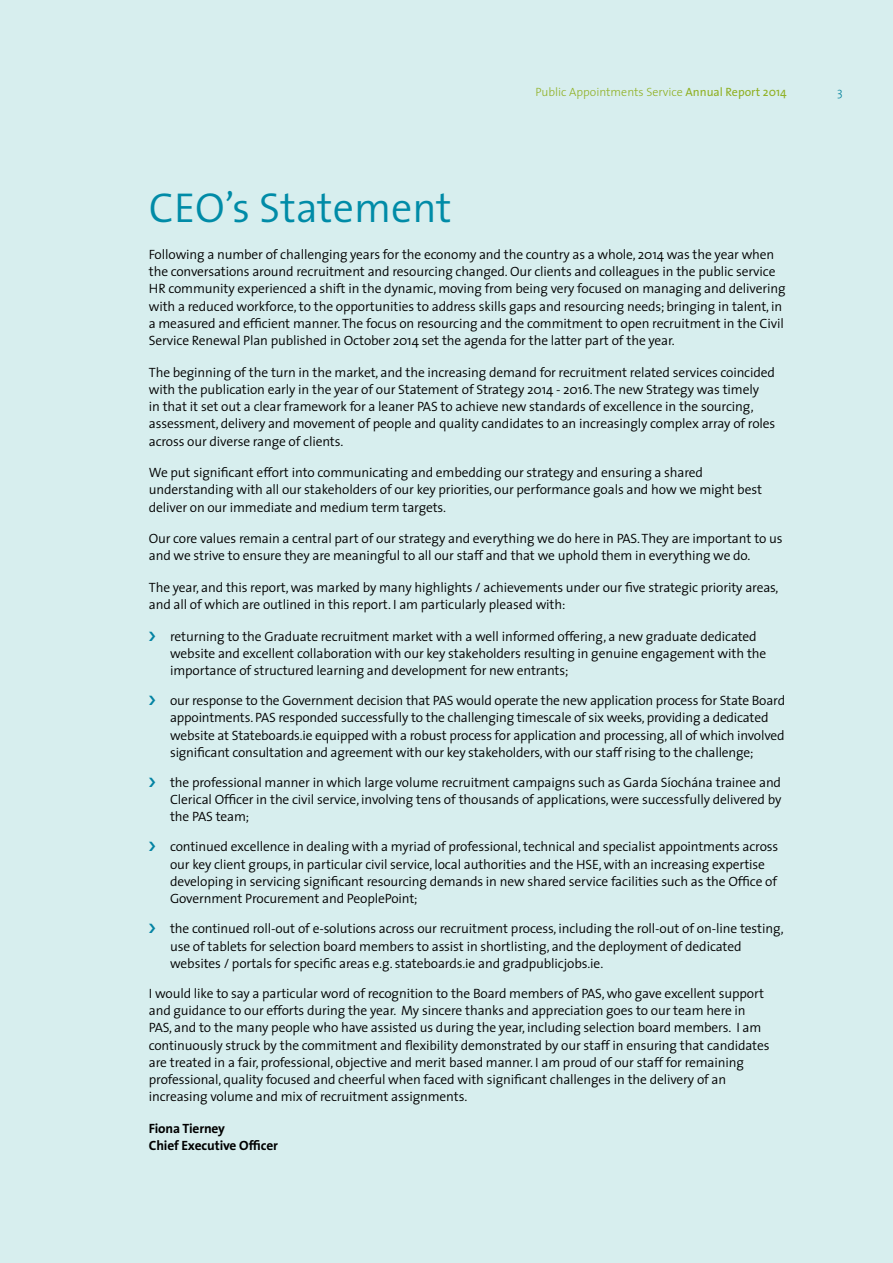
<style>
.page{position:relative;width:893px;height:1263px;background:#d7eeee}
.page>*{position:absolute;margin:0;border:0;box-sizing:border-box;transform-origin:0 0}
.t1{font:300 42px "The Sans";color:#008ba7}
.t2{font:300 13.5px/17.2px "The Sans";letter-spacing:-.01em;color:#000}
.t3{font:700 13.5px/17.2px "The Sans";letter-spacing:-.01em;color:#000}
.t4{font:300 12px "The Sans";color:#abbd26}
.t5{font:300 12px "The Sans";color:#008ba7}
.s1{font-weight:400}
</style>
<div class="page">
<svg style="left:149px;top:631px;width:6px;height:10px"></svg>
<svg style="left:149px;top:696px;width:6px;height:9px"></svg>
<svg style="left:149px;top:777px;width:6px;height:10px"></svg>
<svg style="left:149px;top:842px;width:6px;height:9px"></svg>
<svg style="left:149px;top:924px;width:6px;height:9px"></svg>
<p class="t4" style="left:536px;top:82px;width:253px">Public Appointments Service <span class="s1">Annual Report 2014</span></p>
<p class="t5" style="left:837px;top:82px;width:7px">3</p>
<h1 class="t1" style="left:149px;top:173px;width:304px">CEO’s Statement</h1>
<p class="t2" style="left:149px;top:245px;width:638px">Following a number of challenging years for the economy and the country as a whole, 2014 was the year when the conversations around recruitment and resourcing changed. Our clients and colleagues in the public service HR community experienced a shift in the dynamic, moving from being very focused on managing and delivering with a reduced workforce, to the opportunities to address skills gaps and resourcing needs; bringing in talent, in a measured and efficient manner. The focus on resourcing and the commitment to open recruitment in the Civil Service Renewal Plan published in October 2014 set the agenda for the latter part of the year.</p>
<p class="t2" style="left:149px;top:363px;width:628px">The beginning of the turn in the market, and the increasing demand for recruitment related services coincided with the publication early in the year of our Statement of Strategy 2014 - 2016. The new Strategy was timely<br>in that it set out a clear framework for a leaner PAS to achieve new standards of excellence in the sourcing, assessment, delivery and movement of people and quality candidates to an increasingly complex array of roles across our diverse range of clients.</p>
<p class="t2" style="left:149px;top:463px;width:615px">We put significant effort into communicating and embedding our strategy and ensuring a shared understanding with all our stakeholders of our key priorities, our performance goals and how we might best deliver on our immediate and medium term targets.</p>
<p class="t2" style="left:149px;top:529px;width:635px">Our core values remain a central part of our strategy and everything we do here in PAS. They are important to us and we strive to ensure they are meaningful to all our staff and that we uphold them in everything we do.</p>
<p class="t2" style="left:149px;top:578px;width:631px">The year, and this report, was marked by many highlights / achievements under our five strategic priority areas, and all of which are outlined in this report. I am particularly pleased with:</p>
<p class="t2" style="left:170px;top:627px;width:598px">returning to the Graduate recruitment market with a well informed offering, a new graduate dedicated website and excellent collaboration with our key stakeholders resulting in genuine engagement with the importance of structured learning and development for new entrants;</p>
<p class="t2" style="left:170px;top:691px;width:617px">our response to the Government decision that PAS would operate the new application process for State Board appointments. PAS responded successfully to the challenging timescale of six weeks, providing a dedicated website at Stateboards.ie equipped with a robust process for application and processing, all of which involved significant consultation and agreement with our key stakeholders, with our staff rising to the challenge;</p>
<p class="t2" style="left:170px;top:773px;width:613px;text-align:justify">the professional manner in which large volume recruitment campaigns such as Garda Síochána trainee and Clerical Officer in the civil service, involving tens of thousands of applications, were successfully delivered by the PAS team;</p>
<p class="t2" style="left:170px;top:838px;width:610px">continued excellence in dealing with a myriad of professional, technical and specialist appointments across our key client groups, in particular civil service, local authorities and the HSE, with an increasing expertise developing in servicing significant resourcing demands in new shared service facilities such as the Office of Government Procurement and PeoplePoint;</p>
<p class="t2" style="left:170px;top:920px;width:615px">the continued roll-out of e-solutions across our recruitment process, including the roll-out of on-line testing, use of tablets for selection board members to assist in shortlisting, and the deployment of dedicated websites / portals for specific areas e.g. stateboards.ie and gradpublicjobs.ie.</p>
<p class="t2" style="left:149px;top:984px;width:622px">I would like to say a particular word of recognition to the Board members of PAS, who gave excellent support and guidance to our efforts during the year. My sincere thanks and appreciation goes to our team here in PAS, and to the many people who have assisted us during the year, including selection board members. I am continuously struck by the commitment and flexibility demonstrated by our staff in ensuring that candidates are treated in a fair, professional, objective and merit based manner. I am proud of our staff for remaining professional, quality focused and cheerful when faced with significant challenges in the delivery of an increasing volume and mix of recruitment assignments.</p>
<p class="t3" style="left:149px;top:1119px;width:131px">Fiona Tierney<br>Chief Executive Officer</p>
</div>
